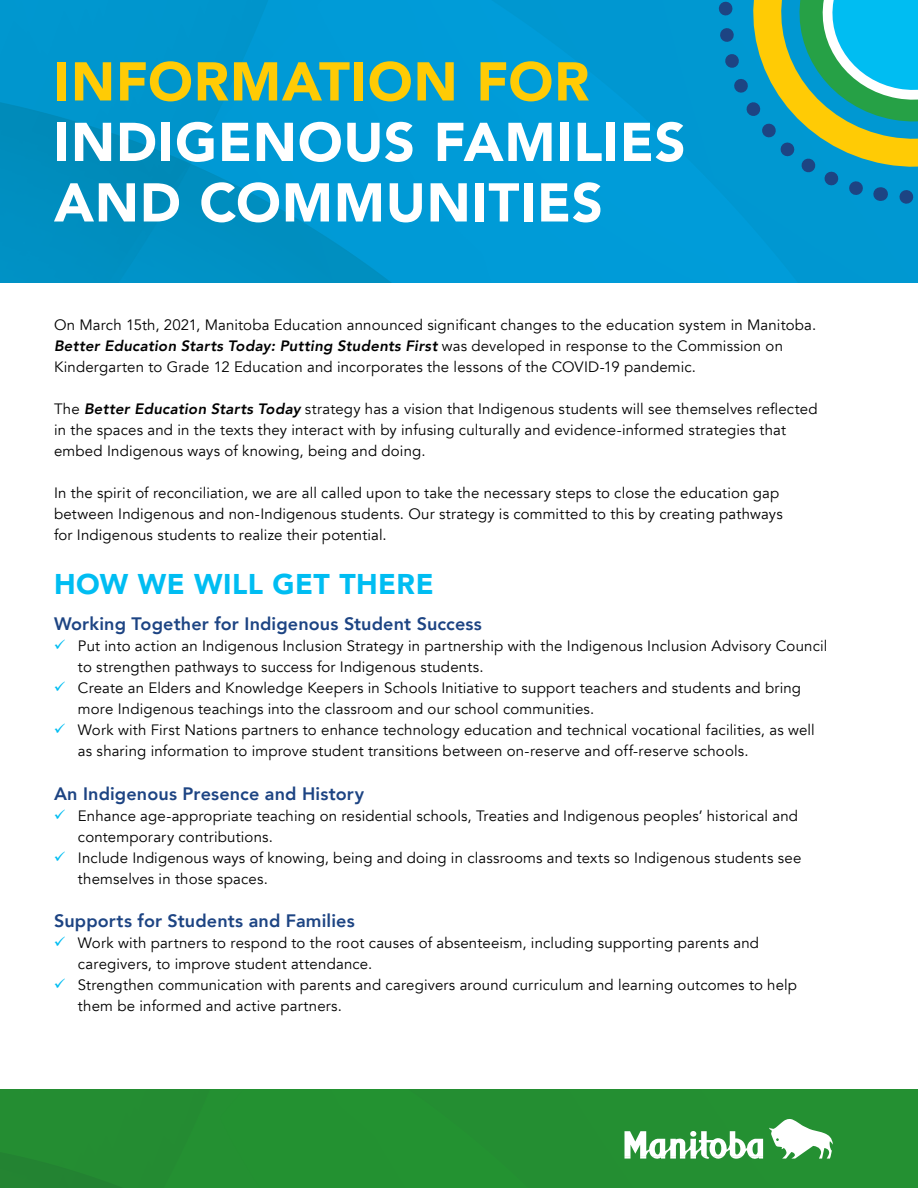
<style>
.page{position:relative;width:918px;height:1188px;background:#fff}
.page>*{position:absolute;margin:0;border:0;box-sizing:border-box;transform-origin:0 0}
.t1{font:900 54px/60.4px "Avenir";letter-spacing:.015em;color:#fff}
.t2{font:900 28.5px "Avenir";letter-spacing:.015em;color:#00bdf2}
.t3{font:800 18px "Avenir";letter-spacing:.01em;color:#1d4483}
.t4{font:15px/21px "Avenir";letter-spacing:.01em;color:#000}
.s1{color:#ffcb05}
.s2{font-weight:800;font-style:italic}
</style>
<div class="page">
<img style="left:0;top:0;width:918px;height:283px">
<svg style="left:712px;top:0;width:206px;height:210px"></svg>
<div style="left:0;top:1090px;width:918px;height:98px;background:#249032"></div>
<svg style="left:625px;top:1131px;width:138px;height:28px"></svg>
<svg style="left:769px;top:1119px;width:64px;height:40px"></svg>
<p class="t1" style="left:54px;top:50px;width:633px"><span class="s1">INFORMATION FOR<br></span>INDIGENOUS FAMILIES<br>AND COMMUNITIES</p>
<p class="t4" style="left:54px;top:315px;width:764px">On March 15th, 2021, Manitoba Education announced significant changes to the education system in Manitoba.<br><span class="s2">Better Education Starts Today: Putting Students First</span> was developed in response to the Commission on<br>Kindergarten to Grade 12 Education and incorporates the lessons of the COVID-19 pandemic.</p>
<p class="t4" style="left:54px;top:399px;width:765px">The <span class="s2">Better Education Starts Today</span> strategy has a vision that Indigenous students will see themselves reflected in the spaces and in the texts they interact with by infusing culturally and evidence-informed strategies that embed Indigenous ways of knowing, being and doing.</p>
<p class="t4" style="left:54px;top:483px;width:730px">In the spirit of reconciliation, we are all called upon to take the necessary steps to close the education gap between Indigenous and non-Indigenous students. Our strategy is committed to this by creating pathways for Indigenous students to realize their potential.</p>
<h1 class="t2" style="left:54px;top:560px;width:381px">HOW WE WILL GET THERE</h1>
<h2 class="t3" style="left:54px;top:610px;width:429px">Working Together for Indigenous Student Success</h2>
<p class="t4" style="left:78px;top:636px;width:751px">Put into action an Indigenous Inclusion Strategy in partnership with the Indigenous Inclusion Advisory Council to strengthen pathways to success for Indigenous students.</p>
<p class="t4" style="left:78px;top:678px;width:725px">Create an Elders and Knowledge Keepers in Schools Initiative to support teachers and students and bring more Indigenous teachings into the classroom and our school communities.</p>
<p class="t4" style="left:78px;top:720px;width:738px">Work with First Nations partners to enhance technology education and technical vocational facilities, as well as sharing information to improve student transitions between on-reserve and off-reserve schools.</p>
<h2 class="t3" style="left:54px;top:780px;width:312px">An Indigenous Presence and History</h2>
<p class="t4" style="left:78px;top:805px;width:722px">Enhance age-appropriate teaching on residential schools, Treaties and Indigenous peoples’ historical and contemporary contributions.</p>
<p class="t4" style="left:78px;top:847px;width:725px">Include Indigenous ways of knowing, being and doing in classrooms and texts so Indigenous students see themselves in those spaces.</p>
<p class="t3" style="left:54px;top:907px;width:302px">Supports for Students and Families</p>
<p class="t4" style="left:78px;top:933px;width:683px">Work with partners to respond to the root causes of absenteeism, including supporting parents and caregivers, to improve student attendance.</p>
<p class="t4" style="left:78px;top:975px;width:721px">Strengthen communication with parents and caregivers around curriculum and learning outcomes to help them be informed and active partners.</p>
</div>
